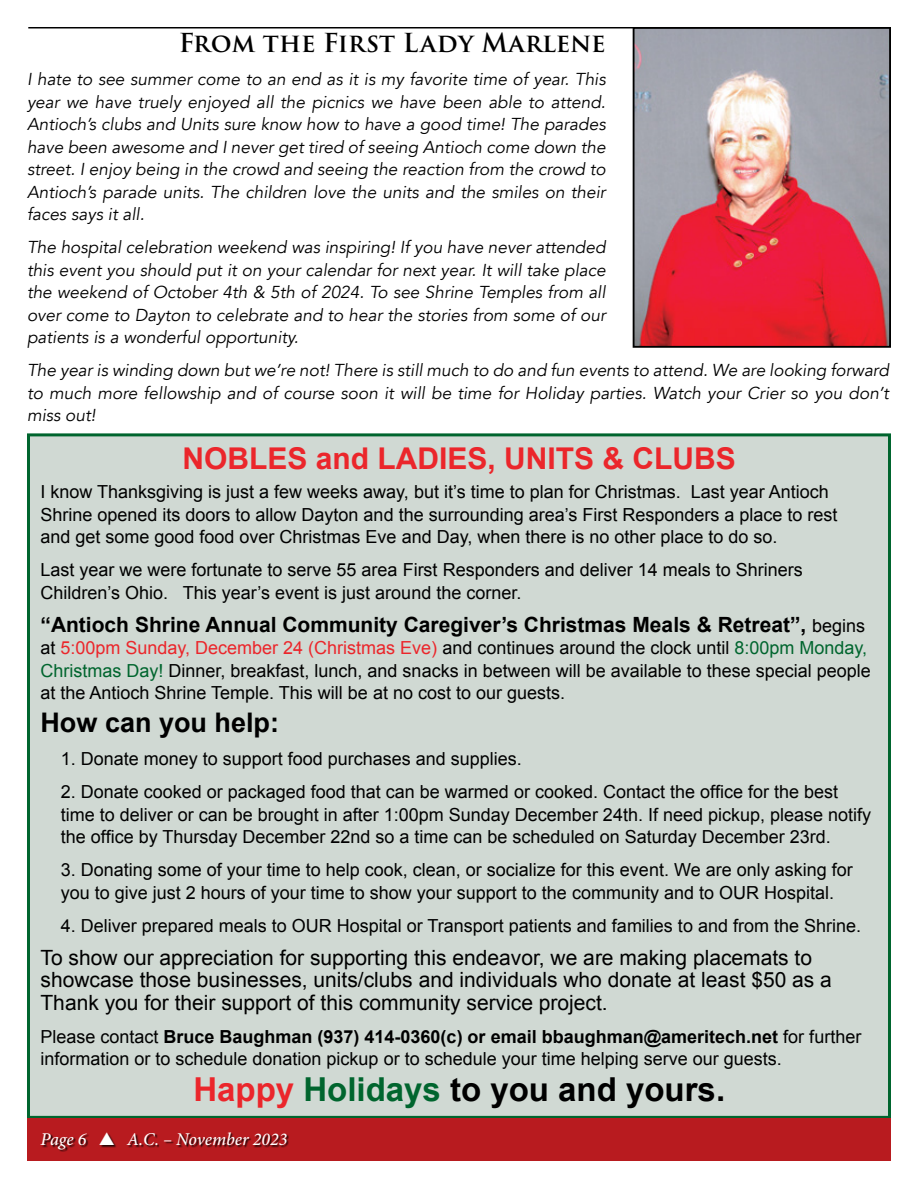
<style>
.page{position:relative;width:918px;height:1188px;background:#fff}
.page>*{position:absolute;margin:0;border:0;box-sizing:border-box;transform-origin:0 0}
.Article_Text{font:700 33px "Arial";color:#000}
.Article_Text-2{font:700 30px "Arial";color:#eb262b}
.Article_Text-3{font:700 27px "Arial";color:#000}
.t1{font:600 25.5px "Trajan Pro 3";color:#000}
.Article_Text-4{font:21px/22.5px "Arial";color:#000}
.Article_Text-5{font:700 21px "Arial";color:#000}
.Article_Text-6{font:18px/22.5px "Arial";color:#000}
.t2{font:italic 500 18px "Minion Pro";color:#fff}
.Article_Text-7{font:italic 17.25px/22.5px "Avenir";color:#000;text-align:justify}
.s1{font-weight:400;font-size:18px}
.s2{color:#eb262b}
.s3{color:#00652e}
.s4{font-weight:700}
</style>
<div class="page">
<hr style="left:28px;top:27px;width:862px;height:1px;background:#000">
<img style="left:636px;top:30px;width:252px;height:315px">
<div style="left:633px;top:27px;width:258px;height:321px;border:2px solid #000"></div>
<div style="left:27px;top:433px;width:864px;height:686px;background:#d0d9d3;border:3px solid #00652e"></div>
<div style="left:27px;top:1119px;width:864px;height:42px;background:#b81b1f"></div>
<div style="left:42px;top:1133px;width:247px;height:19px;background:#000;opacity:.75"></div>
<p class="t1" style="left:179px;top:25px;width:428px">From the First Lady Marlene</p>
<p class="Article_Text-7" style="left:27px;top:68px;width:580px">I hate to see summer come to an end as it is my favorite time of year. This year we have truely enjoyed all the picnics we have been able to attend.<br>Antioch’s clubs and Units sure know how to have a good time! The parades have been awesome and I never get tired of seeing Antioch come down the street. I enjoy being in the crowd and seeing the reaction from the crowd to Antioch’s parade units. The children love the units and the smiles on their faces says it all.</p>
<p class="Article_Text-7" style="left:27px;top:236px;width:580px">The hospital celebration weekend was inspiring! If you have never attended this event you should put it on your calendar for next year. It will take place the weekend of October 4th &amp; 5th of 2024. To see Shrine Temples from all over come to Dayton to celebrate and to hear the stories from some of our patients is a wonderful opportunity.</p>
<p class="Article_Text-7" style="left:27px;top:359px;width:863px">The year is winding down but we’re not! There is still much to do and fun events to attend. We are looking forward to much more fellowship and of course soon it will be time for Holiday parties. Watch your Crier so you don’t miss out!</p>
<p class="Article_Text-2" style="left:183px;top:439px;width:555px">NOBLES and LADIES, UNITS &amp; CLUBS</p>
<p class="Article_Text-6" style="left:40px;top:481px;width:799px">I know Thanksgiving is just a few weeks away, but it’s time to plan for Christmas. Last year Antioch<br>Shrine opened its doors to allow Dayton and the surrounding area’s First Responders a place to rest and get some good food over Christmas Eve and Day, when there is no other place to do so.</p>
<p class="Article_Text-6" style="left:40px;top:559px;width:764px">Last year we were fortunate to serve 55 area First Responders and deliver 14 meals to Shriners<br>Children’s Ohio. This year’s event is just around the corner.</p>
<p class="Article_Text-5" style="left:40px;top:611px;width:826px">“Antioch Shrine Annual Community Caregiver’s Christmas Meals &amp; Retreat”, <span class="s1">begins</span></p>
<p class="Article_Text-6" style="left:40px;top:637px;width:832px">at <span class="s2">5:00pm Sunday, December 24 (Christmas Eve)</span> and continues around the clock until <span class="s3">8:00pm Monday,<br>Christmas Day!</span> Dinner, breakfast, lunch, and snacks in between will be available to these special people at the Antioch Shrine Temple. This will be at no cost to our guests.</p>
<p class="Article_Text-3" style="left:40px;top:705px;width:240px">How can you help:</p>
<p class="Article_Text-6" style="left:61px;top:748px;width:463px">1. Donate money to support food purchases and supplies.</p>
<p class="Article_Text-6" style="left:61px;top:781px;width:812px">2. Donate cooked or packaged food that can be warmed or cooked. Contact the office for the best time to deliver or can be brought in after 1:00pm Sunday December 24th. If need pickup, please notify the office by Thursday December 22nd so a time can be scheduled on Saturday December 23rd.</p>
<p class="Article_Text-6" style="left:61px;top:859px;width:794px">3. Donating some of your time to help cook, clean, or socialize for this event. We are only asking for you to give just 2 hours of your time to show your support to the community and to OUR Hospital.</p>
<p class="Article_Text-6" style="left:61px;top:914px;width:802px">4. Deliver prepared meals to OUR Hospital or Transport patients and families to and from the Shrine.</p>
<p class="Article_Text-4" style="left:40px;top:946px;width:793px">To show our appreciation for supporting this endeavor, we are making placemats to showcase those businesses, units/clubs and individuals who donate at least $50 as a<br>Thank you for their support of this community service project.</p>
<p class="Article_Text-6" style="left:40px;top:1025px;width:822px">Please contact <span class="s4">Bruce Baughman (937) 414-0360(c) or email bbaughman@ameritech.net</span> for further information or to schedule donation pickup or to schedule your time helping serve our guests.</p>
<p class="Article_Text" style="left:193px;top:1068px;width:533px"><span class="s2">Happy</span> <span class="s3">Holidays</span> to you and yours.</p>
<p class="t2" style="left:40px;top:1127px;width:248px">Page 6 ▲ A.C. – November 2023</p>
</div>
